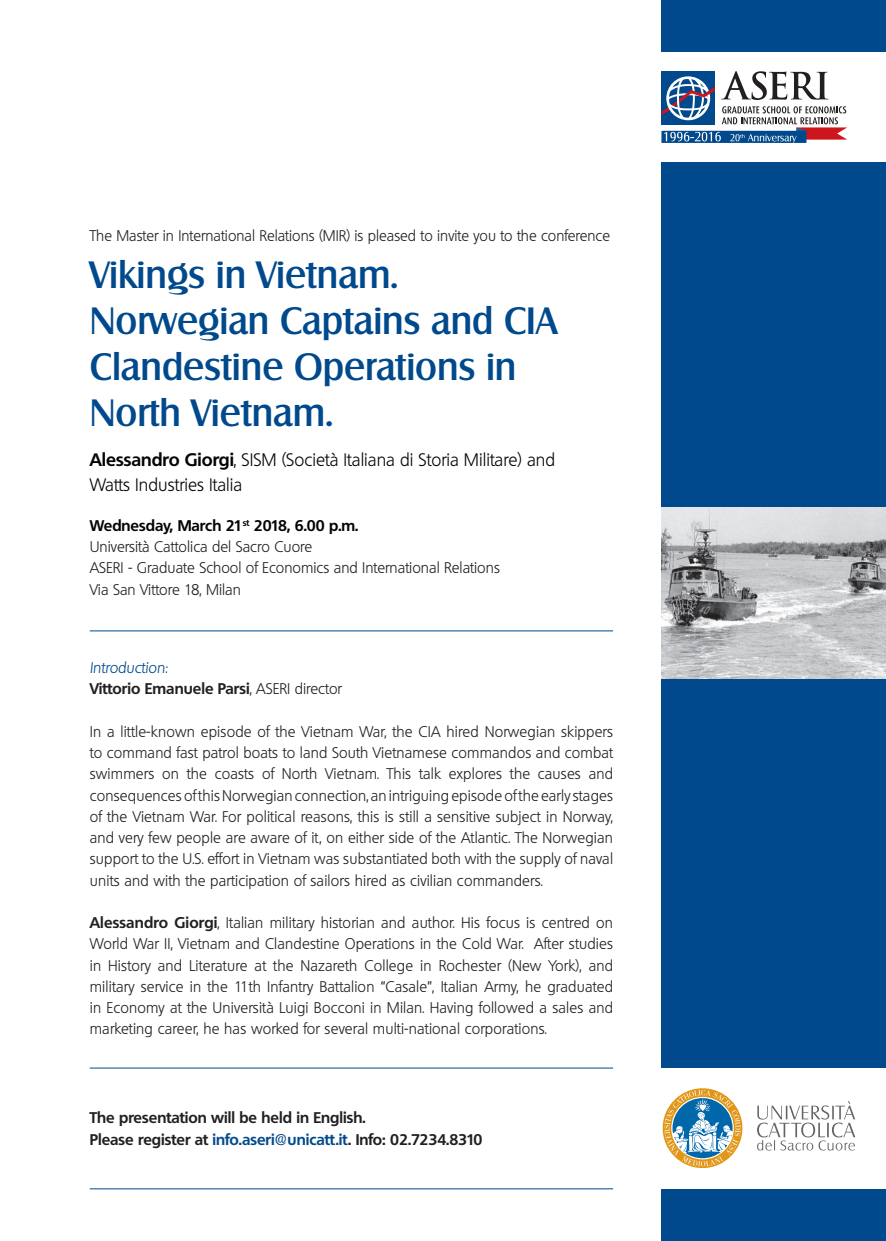
<style>
.page{position:relative;width:886px;height:1241px;background:#fff}
.page>*{position:absolute;margin:0;border:0;box-sizing:border-box;transform-origin:0 0}
.t1{font:500 36.88px/46.2px "Salzburg";color:#00498c}
.t2{font:300 17.5px/25px "Quebec";color:#040503}
.t3{font:300 15px/21.2px "Quebec";color:#231f20;text-align:justify}
.t4{font:700 15px/21.2px "Quebec";color:#231f20}
.s1{font-weight:700}
.s2{font-weight:700;color:#040503}
.s3{font-weight:300;font-style:italic;color:#00498c}
.s4{font-weight:300}
.s5{color:#00498c}
</style>
<div class="page">
<div style="left:661px;top:162px;width:225px;height:904px;background:#00498c"></div>
<div style="left:661px;top:0;width:225px;height:52px;background:#00498c"></div>
<div style="left:661px;top:1188px;width:225px;height:52px;background:#00498c"></div>
<svg style="left:757px;top:1101px;width:98px;height:49px"></svg>
<svg style="left:663px;top:1088px;width:79px;height:79px"></svg>
<hr style="left:90px;top:1067px;width:523px;height:1px;background:#00498c">
<hr style="left:90px;top:630px;width:523px;height:1px;background:#00498c">
<hr style="left:90px;top:1188px;width:523px;height:1px;background:#00498c">
<svg style="left:661px;top:71px;width:186px;height:72px"></svg>
<img style="left:661px;top:508px;width:225px;height:170px">
<p class="t3" style="left:90px;top:226px;width:522px">The Master in International Relations (MIR) is pleased to invite you to the conference</p>
<h1 class="t1" style="left:90px;top:253px;width:469px">Vikings in Vietnam.<br>Norwegian Captains and CIA<br>Clandestine Operations in<br>North Vietnam.</h1>
<p class="t2" style="left:90px;top:448px;width:467px"><span class="s1">Alessandro Giorgi</span>, SISM (Società Italiana di Storia Militare) and<br>Watts Industries Italia</p>
<p class="t3" style="left:90px;top:516px;width:412px;text-align:left"><span class="s2">Wednesday, March 21</span><sup>st</sup> <span class="s2">2018, 6.00 p.m.<br></span>Università Cattolica del Sacro Cuore<br>ASERI - Graduate School of Economics and International Relations Via San Vittore 18, Milan</p>
<p class="t4" style="left:90px;top:658px;width:254px"><span class="s3">Introduction:<br></span>Vittorio Emanuele Parsi<span class="s4">, ASERI director</span></p>
<p class="t3" style="left:90px;top:721px;width:525px">In a little-known episode of the Vietnam War, the CIA hired Norwegian skippers to command fast patrol boats to land South Vietnamese commandos and combat swimmers on the coasts of North Vietnam. This talk explores the causes and consequences of this Norwegian connection, an intriguing episode of the early stages of the Vietnam War. For political reasons, this is still a sensitive subject in Norway, and very few people are aware of it, on either side of the Atlantic. The Norwegian support to the U.S. effort in Vietnam was substantiated both with the supply of naval units and with the participation of sailors hired as civilian commanders.</p>
<p class="t3" style="left:90px;top:913px;width:525px"><span class="s1">Alessandro Giorgi</span>, Italian military historian and author. His focus is centred on World War II, Vietnam and Clandestine Operations in the Cold War. After studies in History and Literature at the Nazareth College in Rochester (New York), and military service in the 11th Infantry Battalion “Casale”, Italian Army, he graduated in Economy at the Università Luigi Bocconi in Milan. Having followed a sales and marketing career, he has worked for several multi-national corporations.</p>
<p class="t4" style="left:90px;top:1107px;width:394px;line-height:21.9px">The presentation will be held in English.<br>Please register at <span class="s5">info.aseri@unicatt.it</span>. Info: 02.7234.8310</p>
</div>
